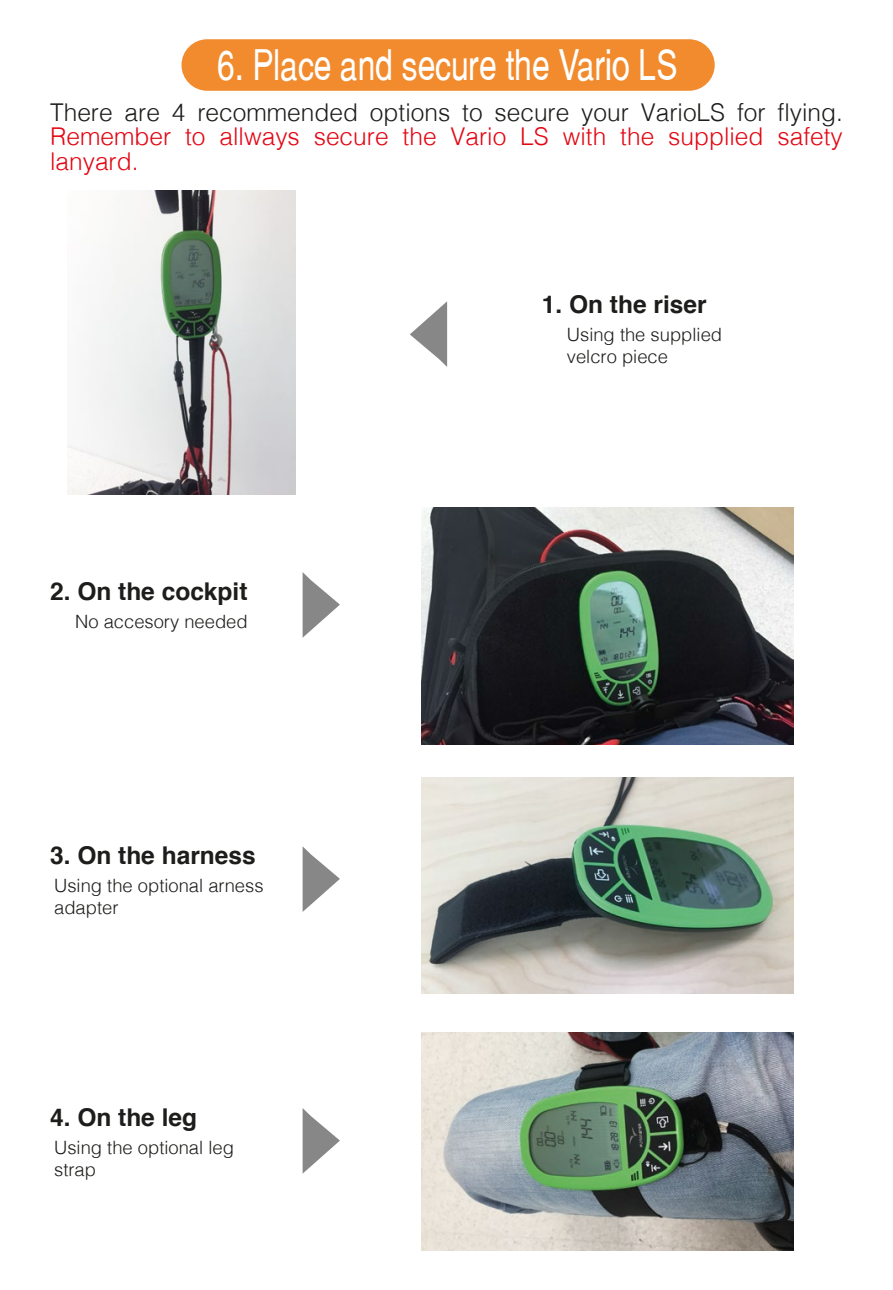
<style>
.page{position:relative;width:893px;height:1290px;background:#fff}
.page>*{position:absolute;margin:0;border:0;box-sizing:border-box;transform-origin:0 0}
.t1{font:42px "Switzerland Narrow Plain";color:#fff;scale:.92 1}
.t2{font:300 24.5px/24.5px "Helvetica";color:#e30613}
.t3{font:300 24.5px "Helvetica";color:#1d1d1b}
.t4{font:700 24.5px "Helvetica";color:#1d1d1b}
.t5{font:300 18.2px/22.1px "Helvetica";color:#1d1d1b}
</style>
<div class="page">
<img style="left:421px;top:507px;width:373px;height:237px">
<img style="left:421px;top:777px;width:373px;height:217px">
<img style="left:421px;top:1032px;width:373px;height:218px">
<div style="left:181px;top:39px;width:534px;height:52px;background:#f28b2e;border-radius:26px"></div>
<svg style="left:303px;top:572px;width:37px;height:65px"></svg>
<svg style="left:410px;top:301px;width:37px;height:66px"></svg>
<svg style="left:303px;top:847px;width:37px;height:65px"></svg>
<svg style="left:303px;top:1108px;width:37px;height:65px"></svg>
<img style="left:68px;top:191px;width:227px;height:303px">
<h1 class="t1" style="left:217px;top:40px;width:502px">6. Place and secure the Vario LS</h1>
<h2 class="t3" style="left:50px;top:91px;width:794px">There are 4 recommended options to secure your VarioLS for flying.</h2>
<h2 class="t2" style="left:50px;top:123px;width:794px">Remember to allways secure the Vario LS with the supplied safety lanyard.</h2>
<h2 class="t4" style="left:50px;top:571px;width:199px">2. On the cockpit</h2>
<p class="t5" style="left:75px;top:609px;width:174px">No accesory needed</p>
<h2 class="t4" style="left:50px;top:836px;width:207px">3. On the harness</h2>
<p class="t5" style="left:54px;top:873px;width:211px">Using the optional arness adapter</p>
<h2 class="t4" style="left:50px;top:1097px;width:149px">4. On the leg</h2>
<p class="t5" style="left:54px;top:1135px;width:181px">Using the optional leg strap</p>
<h2 class="t4" style="left:542px;top:284px;width:166px">1. On the riser</h2>
<p class="t5" style="left:567px;top:322px;width:157px">Using the supplied velcro piece</p>
</div>
